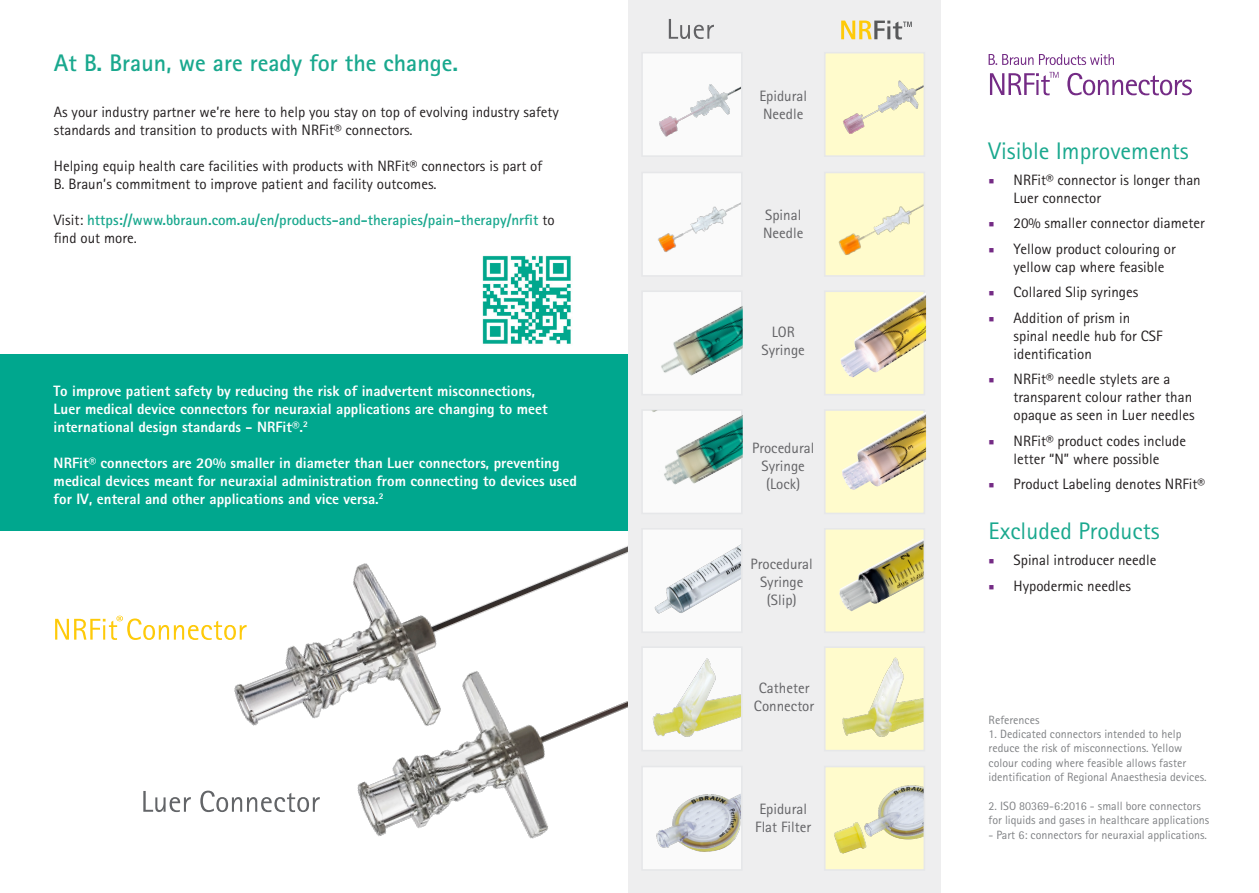
<style>
.page{position:relative;width:1259px;height:893px;background:#fff}
.page>*{position:absolute;margin:0;border:0;box-sizing:border-box;transform-origin:0 0}
.t1{font:24px "Rotis Sans Serif Pro";color:#19a88e}
.t2{font:700 24px "Rotis Sans Serif Pro";color:#19a88e}
.t3{font:15px/18px "Rotis Sans Serif Pro";color:#231f20}
.t4{font:800 15px/18px "Rotis Sans Serif Pro";color:#fff}
.t5{font:15px/18px "Rotis Sans Serif Pro";color:#636366}
.t6{font:700 15px/18px "Rotis Sans Serif Pro";color:#19a88e}
.t7{font:12px/14.4px "Rotis Sans Serif Pro";color:#808285}
.s1{font-weight:400;color:#231f20}
.s2{font-family:"Minion Pro";color:#742b85}
</style>
<div class="page">
<img style="left:359px;top:796px;width:189px;height:43px">
<div style="left:0;top:354px;width:629px;height:177px;background:#00a78e"></div>
<svg style="left:990px;top:72px;width:202px;height:23px"></svg>
<svg style="left:988px;top:54px;width:126px;height:11px"></svg>
<img style="left:206px;top:545px;width:422px;height:251px">
<svg style="left:143px;top:791px;width:177px;height:21px"></svg>
<div style="left:628px;top:0;width:312px;height:893px;background:#eeeeef"></div>
<div style="left:642px;top:53px;width:100px;height:103px;background:#fafafa"></div>
<img style="left:659px;top:84px;width:80px;height:53px">
<div style="left:641px;top:52px;width:101px;height:105px;border:2px solid #e6e7e9"></div>
<div style="left:824px;top:53px;width:100px;height:103px;background:#fffbcc"></div>
<img style="left:843px;top:80px;width:79px;height:54px">
<div style="left:824px;top:52px;width:101px;height:105px;border:2px solid #e6e7e9"></div>
<div style="left:642px;top:172px;width:100px;height:104px;background:#fafafa"></div>
<img style="left:658px;top:203px;width:81px;height:49px">
<div style="left:641px;top:172px;width:101px;height:105px;border:2px solid #e6e7e9"></div>
<div style="left:824px;top:172px;width:100px;height:104px;background:#fffbcc"></div>
<img style="left:838px;top:205px;width:84px;height:50px">
<div style="left:824px;top:172px;width:101px;height:105px;border:2px solid #e6e7e9"></div>
<img style="left:644px;top:531px;width:95px;height:98px">
<div style="left:641px;top:528px;width:101px;height:105px;border:2px solid #e6e7e9"></div>
<div style="left:824px;top:529px;width:100px;height:103px;background:#fffbcc"></div>
<img style="left:839px;top:540px;width:83px;height:72px">
<div style="left:824px;top:528px;width:101px;height:105px;border:2px solid #e6e7e9"></div>
<div style="left:824px;top:409px;width:101px;height:105px;background:#fffbcc;border:2px solid #e6e7e9"></div>
<img style="left:644px;top:649px;width:95px;height:99px">
<div style="left:641px;top:646px;width:101px;height:105px;border:2px solid #e6e7e9"></div>
<div style="left:824px;top:647px;width:100px;height:104px;background:#fffbcc"></div>
<img style="left:842px;top:657px;width:80px;height:80px">
<div style="left:824px;top:646px;width:101px;height:105px;border:2px solid #e6e7e9"></div>
<div style="left:642px;top:766px;width:100px;height:104px;background:#fafafa"></div>
<img style="left:656px;top:794px;width:83px;height:58px">
<div style="left:641px;top:766px;width:101px;height:105px;border:2px solid #e6e7e9"></div>
<div style="left:824px;top:766px;width:100px;height:104px;background:#fffbcc"></div>
<img style="left:834px;top:785px;width:88px;height:69px">
<div style="left:824px;top:766px;width:101px;height:105px;border:2px solid #e6e7e9"></div>
<svg style="left:669px;top:19px;width:45px;height:20px"></svg>
<div style="left:824px;top:290px;width:101px;height:105px;background:#fffbcc;border:2px solid #e6e7e9"></div>
<svg style="left:841px;top:21px;width:71px;height:19px"></svg>
<img style="left:482px;top:255px;width:89px;height:89px">
<img style="left:839px;top:292px;width:87px;height:86px">
<img style="left:842px;top:412px;width:84px;height:78px">
<img style="left:643px;top:410px;width:99px;height:102px">
<img style="left:643px;top:292px;width:99px;height:101px">
<svg style="left:55px;top:616px;width:192px;height:24px"></svg>
<p class="t2" style="left:54px;top:47px;width:406px">At B. Braun, we are ready for the change.</p>
<p class="t3" style="left:54px;top:103px;width:506px">As your industry partner we’re here to help you stay on top of evolving industry safety standards and transition to products with NRFit® connectors.</p>
<p class="t3" style="left:54px;top:157px;width:490px">Helping equip health care facilities with products with NRFit® connectors is part of</p>
<p class="t3" style="left:54px;top:175px;width:384px">B. Braun’s commitment to improve patient and facility outcomes.</p>
<p class="t6" style="left:54px;top:211px;width:502px"><span class="s1">Visit:</span> https://www.bbraun.com.au/en/products-and-therapies/pain-therapy/nrfit <span class="s1">to find out more.</span></p>
<p class="t4" style="left:54px;top:382px;width:495px">To improve patient safety by reducing the risk of inadvertent misconnections,<br>Luer medical device connectors for neuraxial applications are changing to meet international design standards - NRFit®.<sup>2</sup></p>
<p class="t4" style="left:54px;top:454px;width:525px">NRFit® connectors are 20% smaller in diameter than Luer connectors, preventing medical devices meant for neuraxial administration from connecting to devices used for IV, enteral and other applications and vice versa.<sup>2</sup></p>
<p class="t5" style="left:759px;top:87px;width:49px">Epidural<br>Needle</p>
<p class="t5" style="left:763px;top:206px;width:42px">Spinal<br>Needle</p>
<p class="t5" style="left:761px;top:323px;width:45px;text-align:center">LOR<br>Syringe</p>
<p class="t5" style="left:752px;top:439px;width:64px">Procedural</p>
<p class="t5" style="left:761px;top:457px;width:45px">Syringe</p>
<p class="t5" style="left:766px;top:475px;width:36px">(Lock)</p>
<p class="t5" style="left:750px;top:555px;width:64px">Procedural</p>
<p class="t5" style="left:760px;top:573px;width:45px">Syringe</p>
<p class="t5" style="left:767px;top:591px;width:31px">(Slip)</p>
<p class="t5" style="left:759px;top:679px;width:52px">Catheter</p>
<p class="t5" style="left:754px;top:697px;width:62px">Connector</p>
<p class="t5" style="left:759px;top:800px;width:49px">Epidural</p>
<p class="t5" style="left:755px;top:818px;width:57px">Flat Filter</p>
<p class="t1" style="left:988px;top:137px;width:201px">Visible Improvements</p>
<p class="t3" style="left:1013px;top:171px;width:189px;text-indent:-25px"><span class="s2">■</span> NRFit® connector is longer than<br>Luer connector</p>
<p class="t3" style="left:988px;top:214px;width:218px"><span class="s2">■</span> 20% smaller connector diameter</p>
<p class="t3" style="left:1013px;top:240px;width:164px;text-indent:-25px"><span class="s2">■</span> Yellow product colouring or yellow cap where feasible</p>
<p class="t3" style="left:988px;top:283px;width:151px"><span class="s2">■</span> Collared Slip syringes</p>
<p class="t3" style="left:1013px;top:309px;width:150px;text-indent:-25px"><span class="s2">■</span> Addition of prism in spinal needle hub for CSF identification</p>
<p class="t3" style="left:1013px;top:370px;width:183px;text-indent:-25px"><span class="s2">■</span> NRFit® needle stylets are a transparent colour rather than opaque as seen in Luer needles</p>
<p class="t3" style="left:988px;top:432px;width:199px;text-align:center"><span class="s2">■</span> NRFit® product codes include letter “N” where possible</p>
<p class="t3" style="left:988px;top:475px;width:218px"><span class="s2">■</span> Product Labeling denotes NRFit®</p>
<p class="t1" style="left:988px;top:517px;width:173px">Excluded Products</p>
<p class="t3" style="left:988px;top:551px;width:169px"><span class="s2">■</span> Spinal introducer needle</p>
<p class="t3" style="left:988px;top:577px;width:144px"><span class="s2">■</span> Hypodermic needles</p>
<p class="t7" style="left:988px;top:712px;width:52px">References</p>
<p class="t7" style="left:988px;top:727px;width:219px">1. Dedicated connectors intended to help reduce the risk of misconnections. Yellow colour coding where feasible allows faster identification of Regional Anaesthesia devices.</p>
<p class="t7" style="left:988px;top:799px;width:222px">2. ISO 80369-6:2016 - small bore connectors for liquids and gases in healthcare applications</p>
<p class="t7" style="left:988px;top:828px;width:220px">- Part 6: connectors for neuraxial applications.</p>
</div>
